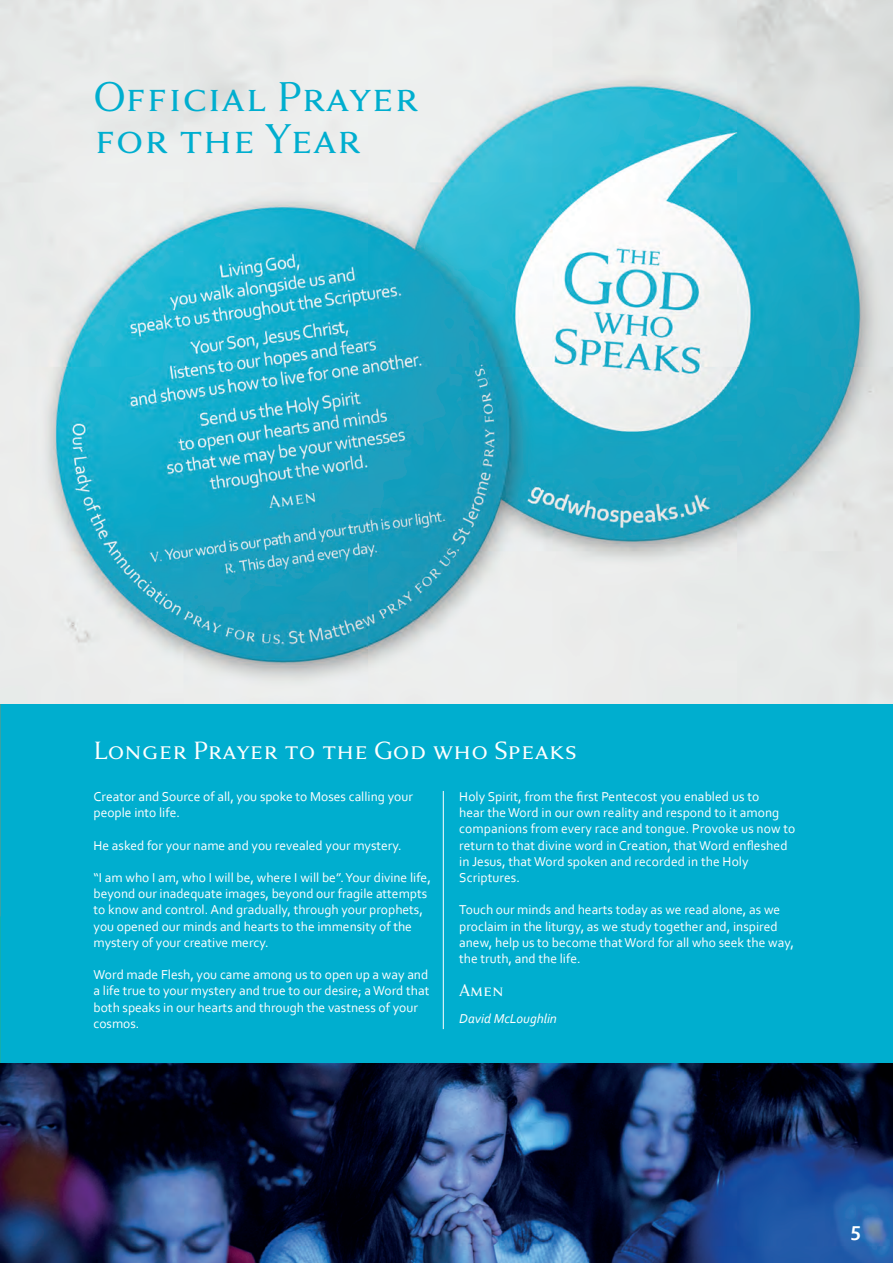
<style>
.page{position:relative;width:893px;height:1263px;background:#fff}
.page>*{position:absolute;margin:0;border:0;box-sizing:border-box;transform-origin:0 0}
.t1{font:45px/42px "Anziano Small Caps";letter-spacing:-.04em;color:#00aecf}
.t2{font:27px "Anziano Small Caps";letter-spacing:-.04em;color:#fff}
.t3{font:700 21px "Corbel";color:#fff}
.t4{font:18px "Anziano Small Caps";color:#fff}
.t5{font:13.5px/16.2px "Corbel";color:#fff}
.t6{font:italic 13.5px "Corbel";color:#fff}
</style>
<div class="page">
<div style="left:0;top:704px;width:893px;height:559px;background:#00aecf"></div>
<img style="left:0;top:1063px;width:893px;height:200px">
<hr style="left:443px;top:791px;width:1px;height:238px;background:#fff">
<img style="left:0;top:0;width:893px;height:704px">
<h1 class="t1" style="left:94px;top:77px;width:327px">Official Prayer for the Year</h1>
<h2 class="t2" style="left:94px;top:736px;width:485px">Longer Prayer to the God who Speaks</h2>
<p class="t5" style="left:94px;top:788px;width:321px">Creator and Source of all, you spoke to Moses calling your people into life.</p>
<p class="t5" style="left:94px;top:837px;width:310px">He asked for your name and you revealed your mystery.</p>
<p class="t5" style="left:94px;top:869px;width:339px">“I am who I am, who I will be, where I will be”. Your divine life, beyond our inadequate images, beyond our fragile attempts to know and control. And gradually, through your prophets, you opened our minds and hearts to the immensity of the mystery of your creative mercy.</p>
<p class="t5" style="left:94px;top:966px;width:337px">Word made Flesh, you came among us to open up a way and a life true to your mystery and true to our desire; a Word that both speaks in our hearts and through the vastness of your cosmos.</p>
<p class="t5" style="left:459px;top:788px;width:338px">Holy Spirit, from the first Pentecost you enabled us to<br>hear the Word in our own reality and respond to it among companions from every race and tongue. Provoke us now to return to that divine word in Creation, that Word enfleshed in Jesus, that Word spoken and recorded in the Holy Scriptures.</p>
<p class="t5" style="left:459px;top:901px;width:336px">Touch our minds and hearts today as we read alone, as we proclaim in the liturgy, as we study together and, inspired anew, help us to become that Word for all who seek the way, the truth, and the life.</p>
<h3 class="t4" style="left:459px;top:981px;width:46px">Amen</h3>
<p class="t6" style="left:459px;top:1010px;width:99px">David McLoughlin</p>
<h3 class="t3" style="left:850px;top:1220px;width:13px">5</h3>
</div>
